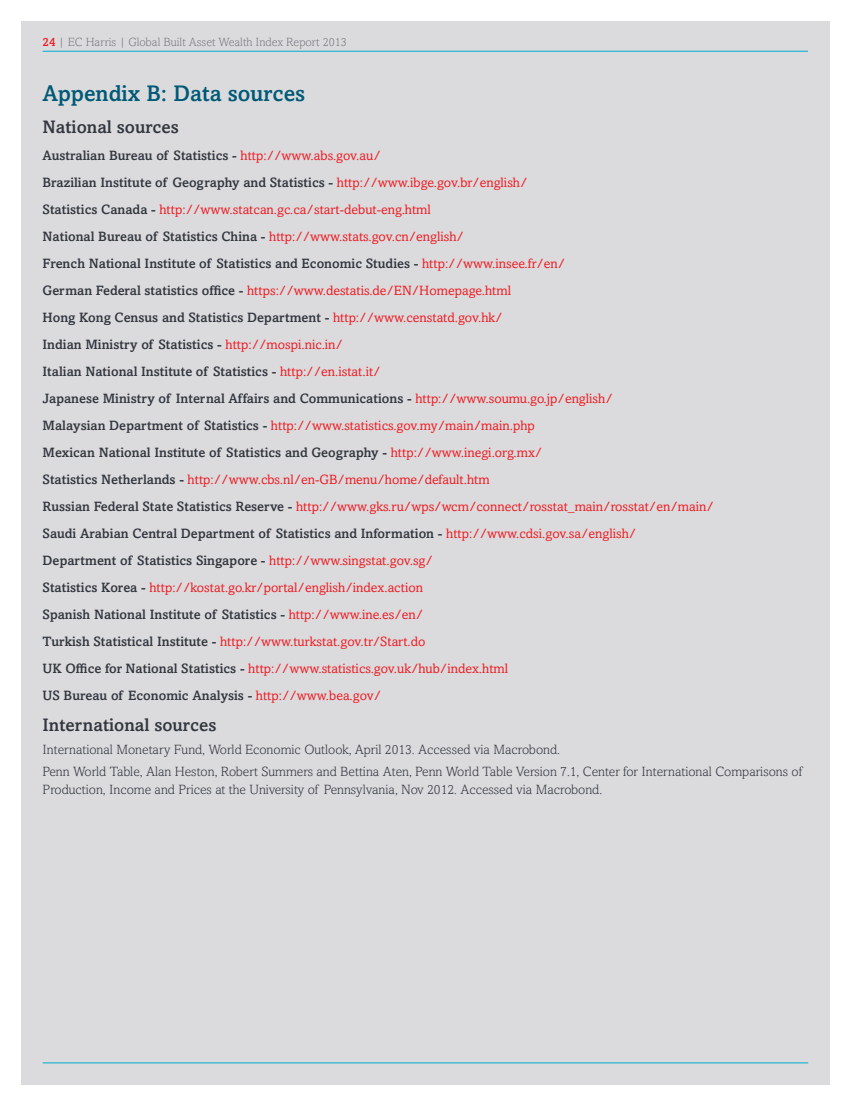
<style>
.page{position:relative;width:851px;height:1106px;background:#fff}
.page>*{position:absolute;margin:0;border:0;box-sizing:border-box;transform-origin:0 0}
.t1{font:500 22.5px "Amasis MT Std";color:#005976}
.t2{font:500 18px "Amasis MT Std";color:#32363f}
.t3{font:500 13.5px "Amasis MT Std";color:#32363f}
.t4{font:13.5px "Amasis MT Std";color:#ed1d24}
.t5{font:300 13.5px/18px "Amasis MT Std";color:#32363f}
.t6{font:300 12px "Amasis MT Std";color:#797c82}
.s1{font-weight:500;color:#ed1d24}
.s2{font-weight:400;color:#ed1d24}
.s3{font-weight:500;color:#32363f}
</style>
<div class="page">
<div style="left:21px;top:21px;width:808px;height:1063px;background:#dbdbdd"></div>
<hr style="left:43px;top:51px;width:764px;height:1px;background:#00accd">
<hr style="left:43px;top:1062px;width:765px;height:1px;background:#00accd">
<p class="t6" style="left:43px;top:35px;width:305px"><span class="s1">24</span> | EC Harris | Global Built Asset Wealth Index Report 2013</p>
<p class="t1" style="left:43px;top:80px;width:264px">Appendix B: Data sources</p>
<p class="t2" style="left:43px;top:116px;width:138px">National sources</p>
<p class="t3" style="left:43px;top:147px;width:340px">Australian Bureau of Statistics - <span class="s2">http://www.abs.gov.au/</span></p>
<p class="t3" style="left:43px;top:174px;width:486px">Brazilian Institute of Geography and Statistics - <span class="s2">http://www.ibge.gov.br/english/</span></p>
<p class="t4" style="left:43px;top:201px;width:390px"><span class="s3">Statistics Canada -</span> http://www.statcan.gc.ca/start-debut-eng.html</p>
<p class="t3" style="left:43px;top:228px;width:423px">National Bureau of Statistics China - <span class="s2">http://www.stats.gov.cn/english/</span></p>
<p class="t3" style="left:43px;top:255px;width:524px">French National Institute of Statistics and Economic Studies - <span class="s2">http://www.insee.fr/en/</span></p>
<p class="t4" style="left:43px;top:282px;width:470px"><span class="s3">German Federal statistics office -</span> https://www.destatis.de/EN/Homepage.html</p>
<p class="t3" style="left:43px;top:309px;width:461px">Hong Kong Census and Statistics Department - <span class="s2">http://www.censtatd.gov.hk/</span></p>
<p class="t3" style="left:43px;top:336px;width:302px">Indian Ministry of Statistics - <span class="s2">http://mospi.nic.in/</span></p>
<p class="t3" style="left:43px;top:363px;width:339px">Italian National Institute of Statistics - <span class="s2">http://en.istat.it/</span></p>
<p class="t3" style="left:43px;top:390px;width:571px">Japanese Ministry of Internal Affairs and Communications - <span class="s2">http://www.soumu.go.jp/english/</span></p>
<p class="t4" style="left:43px;top:417px;width:494px"><span class="s3">Malaysian Department of Statistics -</span> http://www.statistics.gov.my/main/main.php</p>
<p class="t3" style="left:43px;top:444px;width:501px">Mexican National Institute of Statistics and Geography - <span class="s2">http://www.inegi.org.mx/</span></p>
<p class="t4" style="left:43px;top:471px;width:448px"><span class="s3">Statistics Netherlands -</span> http://www.cbs.nl/en-GB/menu/home/default.htm</p>
<p class="t4" style="left:43px;top:498px;width:672px"><span class="s3">Russian Federal State Statistics Reserve -</span> http://www.gks.ru/wps/wcm/connect/rosstat_main/rosstat/en/main/</p>
<p class="t3" style="left:43px;top:525px;width:595px">Saudi Arabian Central Department of Statistics and Information - <span class="s2">http://www.cdsi.gov.sa/english/</span></p>
<p class="t3" style="left:43px;top:552px;width:392px">Department of Statistics Singapore - <span class="s2">http://www.singstat.gov.sg/</span></p>
<p class="t4" style="left:43px;top:579px;width:382px"><span class="s3">Statistics Korea -</span> http://kostat.go.kr/portal/english/index.action</p>
<p class="t3" style="left:43px;top:606px;width:382px">Spanish National Institute of Statistics - <span class="s2">http://www.ine.es/en/</span></p>
<p class="t4" style="left:43px;top:633px;width:384px"><span class="s3">Turkish Statistical Institute -</span> http://www.turkstat.gov.tr/Start.do</p>
<p class="t4" style="left:43px;top:660px;width:467px"><span class="s3">UK Office for National Statistics -</span> http://www.statistics.gov.uk/hub/index.html</p>
<p class="t3" style="left:43px;top:687px;width:340px">US Bureau of Economic Analysis - <span class="s2">http://www.bea.gov/</span></p>
<p class="t2" style="left:43px;top:714px;width:175px">International sources</p>
<p class="t5" style="left:43px;top:740px;width:519px">International Monetary Fund, World Economic Outlook, April 2013. Accessed via Macrobond.</p>
<p class="t5" style="left:43px;top:762px;width:761px">Penn World Table, Alan Heston, Robert Summers and Bettina Aten, Penn World Table Version 7.1, Center for International Comparisons of<br>Production, Income and Prices at the University of Pennsylvania, Nov 2012. Accessed via Macrobond.</p>
</div>
